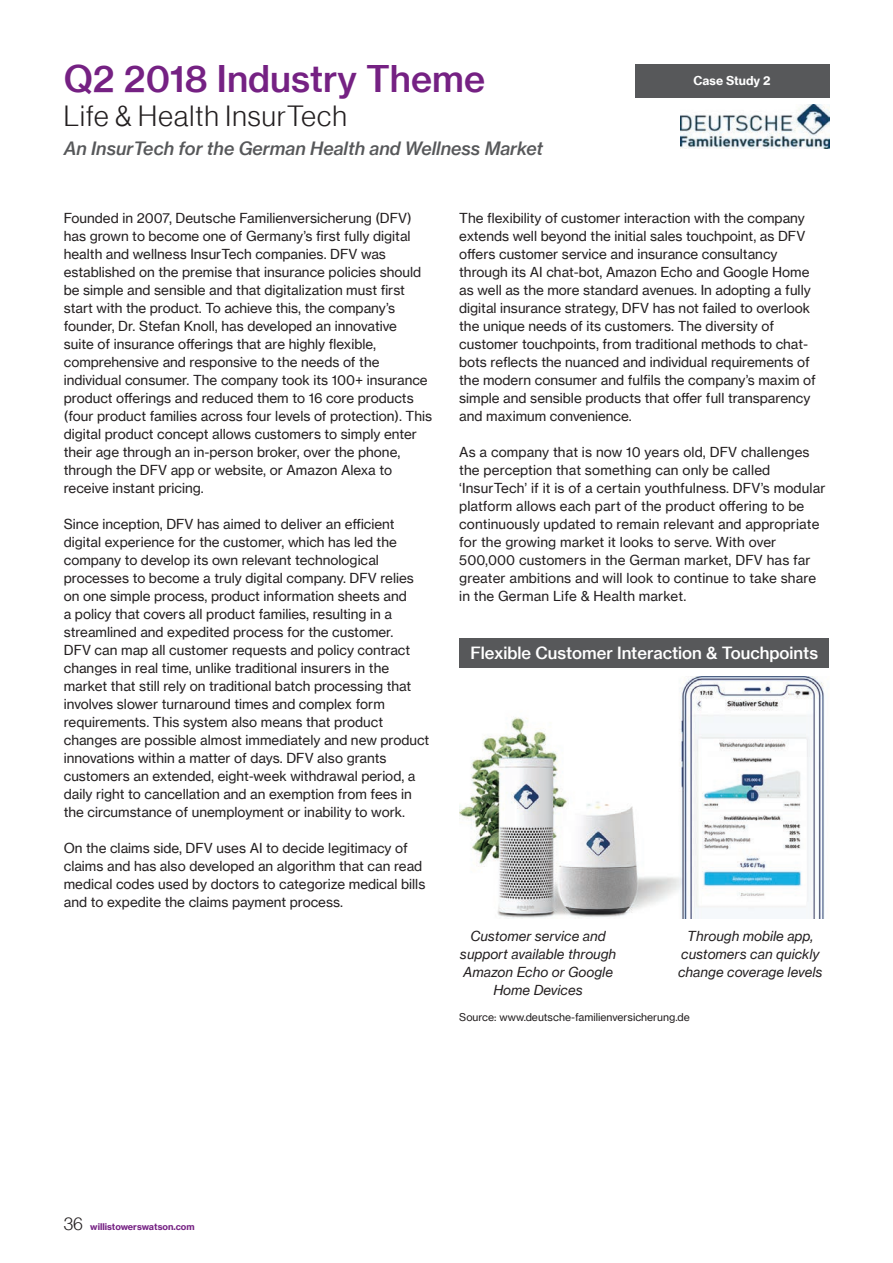
<style>
.page{position:relative;width:893px;height:1263px;background:#fff}
.page>*{position:absolute;margin:0;border:0;box-sizing:border-box;transform-origin:0 0}
.Headline_1__24_27_Me{font:36px "N Haas Grotesk TX Pro 65 Md";color:#752183}
.Subtitle_1__23_26_Li{font:28.5px "N Haas Grotesk DS Pro 45 Lt";letter-spacing:.04em;color:#231f20}
.Subhead_1__11_13_Med{font:18px "N Haas Grotesk TX Pro 66 Md It";color:#57585a}
.large_subhead{font:16.5px "N Haas Grotesk TX Pro 65 Md";color:#fff}
.Body_text_black{font:13.5px/18px "N Haas Grotesk TX Pro 55 Rg";color:#231f20}
.Body_text_black-2{font:13.5px/18px "N Haas Grotesk TX Pro 56 It";color:#231f20;text-align:center}
.Body_text_white{font:12px "N Haas Grotesk TX Pro 75 Bd";color:#fff}
.Body_text_black-3{font:10.5px "N Haas Grotesk TX Pro 55 Rg";color:#231f20}
.t1{font:9px "N Haas Grotesk TX Pro 75 Bd";color:#752183}
.s1{font-family:"N Haas Grotesk DS Pro 45 Lt";font-size:18px;color:#231f20}
</style>
<div class="page">
<div style="left:635px;top:64px;width:194px;height:33px;background:#57585a"></div>
<img style="left:680px;top:104px;width:149px;height:45px">
<div style="left:459px;top:638px;width:370px;height:30px;background:#57585a"></div>
<img style="left:459px;top:676px;width:366px;height:242px">
<p class="Headline_1__24_27_Me" style="left:64px;top:56px;width:423px">Q2 2018 Industry Theme</p>
<p class="Subtitle_1__23_26_Li" style="left:64px;top:100px;width:284px">Life &amp; Health InsurTech</p>
<p class="Subhead_1__11_13_Med" style="left:64px;top:137px;width:481px">An InsurTech for the German Health and Wellness Market</p>
<p class="Body_text_white" style="left:694px;top:73px;width:78px">Case Study 2</p>
<p class="Body_text_black" style="left:64px;top:209px;width:370px">Founded in 2007, Deutsche Familienversicherung (DFV) has grown to become one of Germany’s first fully digital health and wellness InsurTech companies. DFV was established on the premise that insurance policies should be simple and sensible and that digitalization must first start with the product. To achieve this, the company’s founder, Dr. Stefan Knoll, has developed an innovative<br>suite of insurance offerings that are highly flexible, comprehensive and responsive to the needs of the individual consumer. The company took its 100+ insurance product offerings and reduced them to 16 core products (four product families across four levels of protection). This digital product concept allows customers to simply enter their age through an in-person broker, over the phone, through the DFV app or website, or Amazon Alexa to receive instant pricing.</p>
<p class="Body_text_black" style="left:64px;top:515px;width:367px">Since inception, DFV has aimed to deliver an efficient digital experience for the customer, which has led the company to develop its own relevant technological processes to become a truly digital company. DFV relies on one simple process, product information sheets and<br>a policy that covers all product families, resulting in a streamlined and expedited process for the customer.<br>DFV can map all customer requests and policy contract changes in real time, unlike traditional insurers in the market that still rely on traditional batch processing that involves slower turnaround times and complex form requirements. This system also means that product changes are possible almost immediately and new product innovations within a matter of days. DFV also grants customers an extended, eight-week withdrawal period, a daily right to cancellation and an exemption from fees in the circumstance of unemployment or inability to work.</p>
<p class="Body_text_black" style="left:64px;top:839px;width:363px">On the claims side, DFV uses AI to decide legitimacy of claims and has also developed an algorithm that can read medical codes used by doctors to categorize medical bills and to expedite the claims payment process.</p>
<p class="Body_text_black" style="left:459px;top:209px;width:358px">The flexibility of customer interaction with the company extends well beyond the initial sales touchpoint, as DFV offers customer service and insurance consultancy through its AI chat-bot, Amazon Echo and Google Home as well as the more standard avenues. In adopting a fully digital insurance strategy, DFV has not failed to overlook the unique needs of its customers. The diversity of customer touchpoints, from traditional methods to chat&shy;bots reflects the nuanced and individual requirements of the modern consumer and fulfils the company’s maxim of simple and sensible products that offer full transparency and maximum convenience.</p>
<p class="Body_text_black" style="left:459px;top:443px;width:368px">As a company that is now 10 years old, DFV challenges the perception that something can only be called ‘InsurTech’ if it is of a certain youthfulness. DFV’s modular platform allows each part of the product offering to be continuously updated to remain relevant and appropriate for the growing market it looks to serve. With over 500,000 customers in the German market, DFV has far greater ambitions and will look to continue to take share in the German Life &amp; Health market.</p>
<p class="large_subhead" style="left:470px;top:643px;width:349px">Flexible Customer Interaction &amp; Touchpoints</p>
<p class="Body_text_black-2" style="left:460px;top:927px;width:158px">Customer service and support available through<br>Amazon Echo or Google<br>Home Devices</p>
<p class="Body_text_black-2" style="left:678px;top:927px;width:146px">Through mobile app, customers can quickly change coverage levels</p>
<p class="Body_text_black-3" style="left:459px;top:1010px;width:232px">Source: www.deutsche-familienversicherung.de</p>
<p class="t1" style="left:64px;top:1221px;width:132px"><span class="s1">36</span> willistowerswatson.com</p>
</div>
